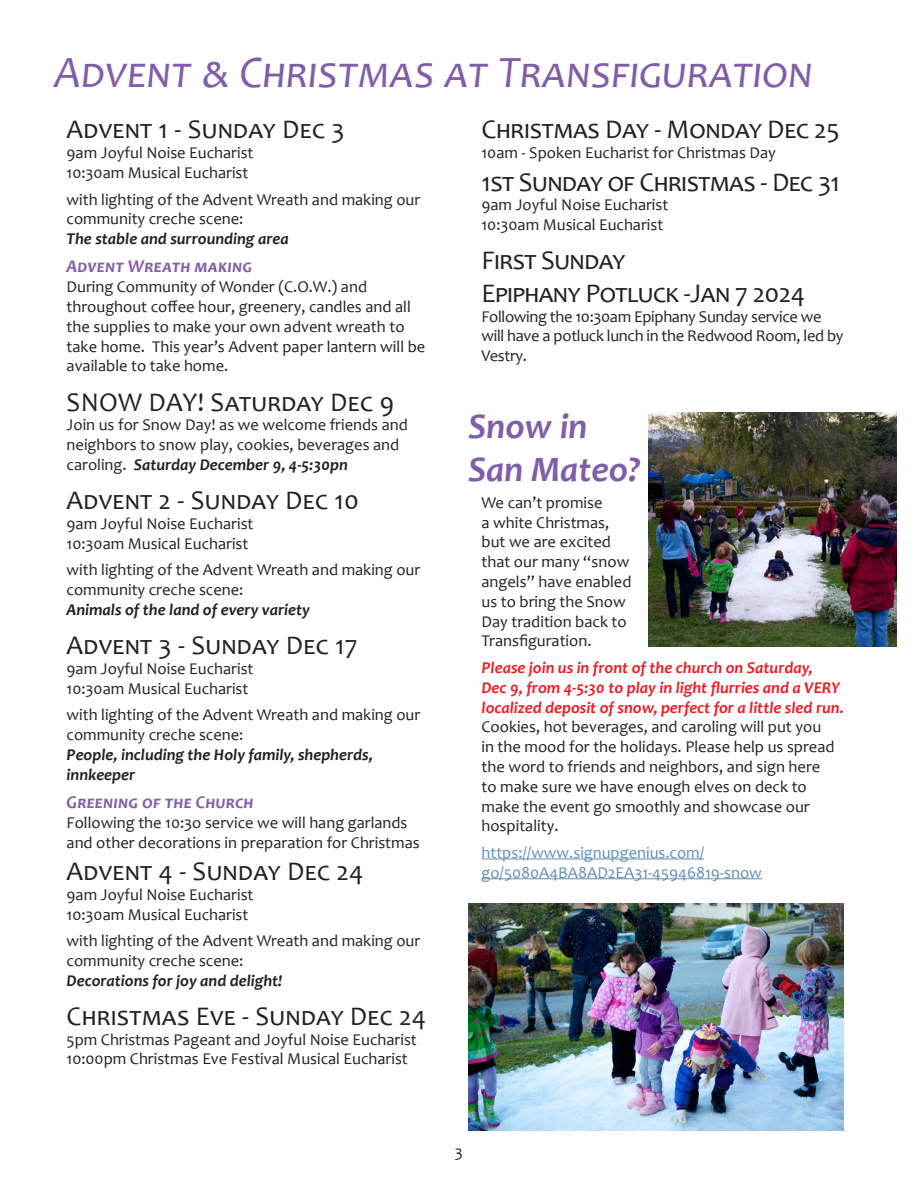
<style>
.page{position:relative;width:918px;height:1188px;background:#fff}
.page>*{position:absolute;margin:0;border:0;box-sizing:border-box;transform-origin:0 0}
.Body_Text_-_spc_after_-_indent{font:italic 45px "Candara";letter-spacing:.045em;color:#825da7}
.Body_Text_-_spc_after_-_indent-2{font:italic 700 36px/43.2px "Candara";color:#825da7}
.Body_Text_-_spc_after_-_indent-3{font:27px "Candara";letter-spacing:.01em;color:#231f20}
.Body_Text_-_spc_after_-_indent-4{font:27px "Candara";letter-spacing:-.02em;color:#231f20}
.Body_Text_-_spc_after_-_indent-5{font:27px "Candara";letter-spacing:-.01em;color:#231f20}
.Body_Text_-_spc_after_-_indent-6{font:italic 700 18px "Candara";letter-spacing:.01em;color:#825ea7}
.Body_Text_-_spc_after_-_indent-7{font:16.5px/19.8px "Candara";color:#231f20}
.Body_Text_-_spc_after_-_indent-8{font:italic 700 16.5px/19.8px "Candara";color:#231f20}
.Body_Text_-_spc_after_-_indent-9{font:italic 700 16.5px/19.8px "Candara";color:#ee1d23}
.Body_Text_-_spc_after_-_indent-10{font:16.5px/19.8px "Candara";letter-spacing:-.02em;color:#231f20}
.Body_Text_-_spc_after_-_indent-11{font:16.5px/19.8px "Candara";color:#618db2}
.s1{font-weight:700;font-style:italic}
</style>
<div class="page">
<img style="left:648px;top:413px;width:248px;height:233px">
<img style="left:468px;top:904px;width:376px;height:227px">
<hr style="left:482px;top:859px;width:222px;height:1px;background:#618db2">
<hr style="left:482px;top:879px;width:280px;height:1px;background:#618db2">
<p class="Body_Text_-_spc_after_-_indent" style="left:54px;top:44px;width:760px">Advent &amp; Christmas at Transfiguration</p>
<p class="Body_Text_-_spc_after_-_indent-3" style="left:67px;top:113px;width:279px">Advent 1 - Sunday Dec 3</p>
<p class="Body_Text_-_spc_after_-_indent-7" style="left:67px;top:143px;width:188px">9am Joyful Noise Eucharist</p>
<p class="Body_Text_-_spc_after_-_indent-7" style="left:67px;top:163px;width:183px">10:30am Musical Eucharist</p>
<p class="Body_Text_-_spc_after_-_indent-7" style="left:67px;top:189px;width:355px">with lighting of the Advent Wreath and making our community creche scene:</p>
<p class="Body_Text_-_spc_after_-_indent-8" style="left:67px;top:229px;width:224px">The stable and surrounding area</p>
<p class="Body_Text_-_spc_after_-_indent-6" style="left:67px;top:255px;width:187px">Advent Wreath making</p>
<p class="Body_Text_-_spc_after_-_indent-7" style="left:67px;top:277px;width:360px">During Community of Wonder (C.O.W.) and throughout coffee hour, greenery, candles and all the supplies to make your own advent wreath to take home. This year’s Advent paper lantern will be available to take home.</p>
<p class="Body_Text_-_spc_after_-_indent-3" style="left:67px;top:385px;width:329px">SNOW DAY! Saturday Dec 9</p>
<p class="Body_Text_-_spc_after_-_indent-7" style="left:67px;top:415px;width:343px">Join us for Snow Day! as we welcome friends and neighbors to snow play, cookies, beverages and caroling. <span class="s1">Saturday December 9, 4-5:30pn</span></p>
<p class="Body_Text_-_spc_after_-_indent-3" style="left:67px;top:483px;width:294px">Advent 2 - Sunday Dec 10</p>
<p class="Body_Text_-_spc_after_-_indent-7" style="left:67px;top:514px;width:188px">9am Joyful Noise Eucharist</p>
<p class="Body_Text_-_spc_after_-_indent-7" style="left:67px;top:533px;width:183px">10:30am Musical Eucharist</p>
<p class="Body_Text_-_spc_after_-_indent-7" style="left:67px;top:560px;width:355px">with lighting of the Advent Wreath and making our community creche scene:</p>
<p class="Body_Text_-_spc_after_-_indent-8" style="left:67px;top:599px;width:245px">Animals of the land of every variety</p>
<p class="Body_Text_-_spc_after_-_indent-3" style="left:67px;top:628px;width:292px">Advent 3 - Sunday Dec 17</p>
<p class="Body_Text_-_spc_after_-_indent-7" style="left:67px;top:658px;width:188px">9am Joyful Noise Eucharist</p>
<p class="Body_Text_-_spc_after_-_indent-7" style="left:67px;top:678px;width:183px">10:30am Musical Eucharist</p>
<p class="Body_Text_-_spc_after_-_indent-7" style="left:67px;top:705px;width:355px">with lighting of the Advent Wreath and making our community creche scene:</p>
<p class="Body_Text_-_spc_after_-_indent-8" style="left:67px;top:744px;width:308px">People, including the Holy family, shepherds, innkeeper</p>
<p class="Body_Text_-_spc_after_-_indent-6" style="left:67px;top:791px;width:189px">Greening of the Church</p>
<p class="Body_Text_-_spc_after_-_indent-7" style="left:67px;top:812px;width:355px">Following the 10:3o service we will hang garlands and other decorations in preparation for Christmas</p>
<p class="Body_Text_-_spc_after_-_indent-3" style="left:67px;top:854px;width:298px">Advent 4 - Sunday Dec 24</p>
<p class="Body_Text_-_spc_after_-_indent-7" style="left:67px;top:884px;width:188px">9am Joyful Noise Eucharist</p>
<p class="Body_Text_-_spc_after_-_indent-7" style="left:67px;top:904px;width:183px">10:30am Musical Eucharist</p>
<p class="Body_Text_-_spc_after_-_indent-7" style="left:67px;top:931px;width:355px">with lighting of the Advent Wreath and making our community creche scene:</p>
<p class="Body_Text_-_spc_after_-_indent-8" style="left:67px;top:970px;width:217px">Decorations for joy and delight!</p>
<p class="Body_Text_-_spc_after_-_indent-3" style="left:67px;top:999px;width:361px">Christmas Eve - Sunday Dec 24</p>
<p class="Body_Text_-_spc_after_-_indent-7" style="left:67px;top:1029px;width:352px">5pm Christmas Pageant and Joyful Noise Eucharist</p>
<p class="Body_Text_-_spc_after_-_indent-7" style="left:67px;top:1049px;width:343px">10:00pm Christmas Eve Festival Musical Eucharist</p>
<p class="Body_Text_-_spc_after_-_indent-5" style="left:482px;top:113px;width:360px">Christmas Day - Monday Dec 25</p>
<p class="Body_Text_-_spc_after_-_indent-7" style="left:482px;top:143px;width:296px">10am - Spoken Eucharist for Christmas Day</p>
<p class="Body_Text_-_spc_after_-_indent-4" style="left:482px;top:165px;width:360px">1st Sunday of Christmas - Dec 31</p>
<p class="Body_Text_-_spc_after_-_indent-7" style="left:482px;top:195px;width:188px">9am Joyful Noise Eucharist</p>
<p class="Body_Text_-_spc_after_-_indent-7" style="left:482px;top:215px;width:183px">10:30am Musical Eucharist</p>
<p class="Body_Text_-_spc_after_-_indent-3" style="left:482px;top:244px;width:145px">First Sunday</p>
<p class="Body_Text_-_spc_after_-_indent-4" style="left:482px;top:276px;width:325px">Epiphany Potluck -Jan 7 2024</p>
<p class="Body_Text_-_spc_after_-_indent-10" style="left:482px;top:306px;width:364px">Following the 10:30am Epiphany Sunday service we will have a potluck lunch in the Redwood Room, led by<br>Vestry.</p>
<p class="Body_Text_-_spc_after_-_indent-2" style="left:468px;top:404px;width:174px">Snow in<br>San Mateo?</p>
<p class="Body_Text_-_spc_after_-_indent-7" style="left:482px;top:492px;width:152px">We can’t promise<br>a white Christmas, but we are excited that our many “snow angels” have enabled us to bring the Snow<br>Day tradition back to<br>Transfiguration.</p>
<p class="Body_Text_-_spc_after_-_indent-9" style="left:482px;top:657px;width:364px">Please join us in front of the church on Saturday,<br>Dec 9, from 4-5:30 to play in light flurries and a VERY localized deposit of snow, perfect for a little sled run.</p>
<p class="Body_Text_-_spc_after_-_indent-7" style="left:482px;top:717px;width:355px">Cookies, hot beverages, and caroling will put you in the mood for the holidays. Please help us spread the word to friends and neighbors, and sign here to make sure we have enough elves on deck to make the event go smoothly and showcase our hospitality.</p>
<p class="Body_Text_-_spc_after_-_indent-11" style="left:482px;top:843px;width:282px">https://www.signupgenius.com/ go/5080A4BA8AD2EA31-45946819-snow</p>
<p class="Body_Text_-_spc_after_-_indent-7" style="left:455px;top:1141px;width:10px">3</p>
</div>
